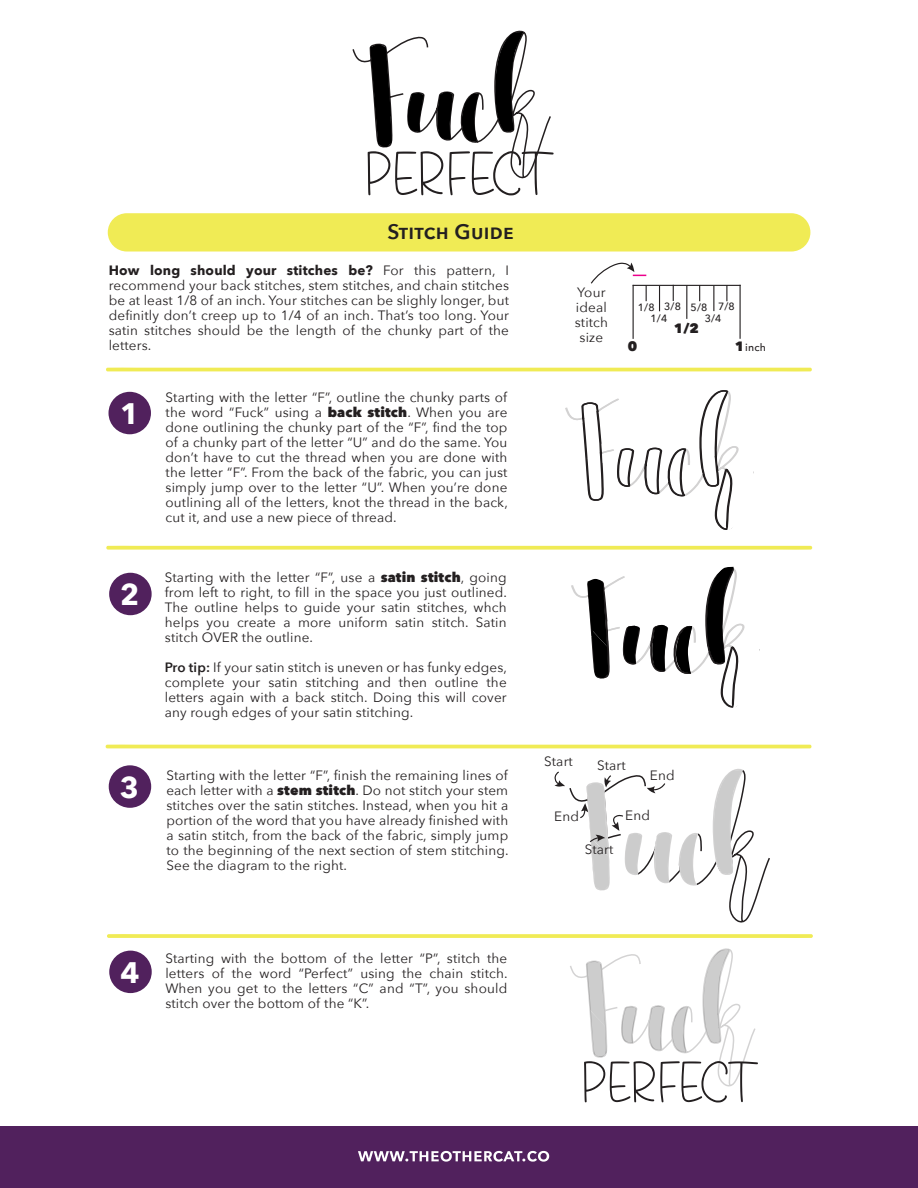
<style>
.page{position:relative;width:918px;height:1188px;background:#fff}
.page>*{position:absolute;margin:0;border:0;box-sizing:border-box;transform-origin:0 0}
.t1{font:700 29.55px "Avenir Next";color:#fff}
.t2{font:600 21px "Avenir Next";letter-spacing:.01em;color:#231f20}
.t3{font:13.5px/15px "Avenir Next";letter-spacing:.01em;color:#231f20;text-align:justify}
.t4{font:800 13.5px "Avenir Next";color:#231f20}
.t5{font:500 10.5px "Avenir Next";color:#231f20}
.s1{font-weight:700}
.s2{font-weight:800}
.s3{font-weight:600}
</style>
<div class="page">
<div style="left:0;top:1127px;width:918px;height:61px;background:#51215d"></div>
<div style="left:108px;top:213px;width:702px;height:39px;background:#f0eb55;border-radius:19px"></div>
<svg style="left:358px;top:1151px;width:191px;height:11px"></svg>
<div style="left:109px;top:392px;width:42px;height:42px;background:#51215d;border-radius:50%"></div>
<svg style="left:565px;top:390px;width:189px;height:140px"></svg>
<div style="left:109px;top:573px;width:43px;height:42px;background:#51215d;border-radius:50%"></div>
<div style="left:109px;top:951px;width:43px;height:42px;background:#51215d;border-radius:50%"></div>
<svg style="left:570px;top:948px;width:188px;height:154px"></svg>
<svg style="left:106px;top:546px;width:707px;height:4px;background:#f1ed66"></svg>
<svg style="left:351px;top:30px;width:203px;height:184px"></svg>
<svg style="left:571px;top:566px;width:189px;height:142px"></svg>
<svg style="left:105px;top:745px;width:707px;height:4px;background:#f2ed6e"></svg>
<svg style="left:107px;top:765px;width:706px;height:173px"></svg>
<svg style="left:106px;top:368px;width:706px;height:4px;background:#f2ed6d"></svg>
<hr style="left:633px;top:285px;width:108px;height:1px;background:#231f20">
<hr style="left:633px;top:285px;width:1px;height:54px;background:#231f20">
<hr style="left:740px;top:285px;width:1px;height:54px;background:#231f20">
<hr style="left:686px;top:285px;width:1px;height:34px;background:#231f20">
<svg style="left:659px;top:286px;width:1px;height:25px"></svg>
<svg style="left:713px;top:286px;width:1px;height:25px"></svg>
<svg style="left:673px;top:286px;width:1px;height:15px"></svg>
<svg style="left:699px;top:286px;width:1px;height:15px"></svg>
<svg style="left:726px;top:286px;width:1px;height:15px"></svg>
<svg style="left:591px;top:263px;width:56px;height:38px"></svg>
<h2 class="t2" style="left:387px;top:214px;width:128px">STITCH GUIDE</h2>
<p class="t3" style="left:109px;top:262px;width:402px"><span class="s1">How long should your stitches be?</span> For this pattern, I recommend your back stitches, stem stitches, and chain stitches be at least 1/8 of an inch. Your stitches can be slighly longer, but definitly don’t creep up to 1/4 of an inch. That’s too long. Your satin stitches should be the length of the chunky part of the letters.</p>
<h1 class="t1" style="left:120px;top:388px;width:21px">1</h1>
<h1 class="t1" style="left:120px;top:569px;width:21px">2</h1>
<h1 class="t1" style="left:120px;top:762px;width:21px">3</h1>
<p class="t3" style="left:166px;top:389px;width:344px">Starting with the letter “F”, outline the chunky parts of the word “Fuck” using a <span class="s2">back stitch</span>. When you are done outlining the chunky part of the “F”, find the top of a chunky part of the letter “U” and do the same. You don’t have to cut the thread when you are done with the letter “F”. From the back of the fabric, you can just simply jump over to the letter “U”. When you’re done outlining all of the letters, knot the thread in the back, cut it, and use a new piece of thread.</p>
<p class="t3" style="left:165px;top:569px;width:344px">Starting with the letter “F”, use a <span class="s2">satin stitch</span>, going from left to right, to fill in the space you just outlined.<br>The outline helps to guide your satin stitches, whch helps you create a more uniform satin stitch. Satin stitch OVER the outline.</p>
<p class="t3" style="left:165px;top:659px;width:344px"><span class="s3">Pro tip:</span> If your satin stitch is uneven or has funky edges, complete your satin stitching and then outline the letters again with a back stitch. Doing this will cover any rough edges of your satin stitching.</p>
<p class="t3" style="left:166px;top:767px;width:344px">Starting with the letter “F”, finish the remaining lines of each letter with a <span class="s2">stem stitch</span>. Do not stitch your stem stitches over the satin stitches. Instead, when you hit a portion of the word that you have already finished with a satin stitch, from the back of the fabric, simply jump to the beginning of the next section of stem stitching.<br>See the diagram to the right.</p>
<h1 class="t1" style="left:120px;top:947px;width:21px">4</h1>
<p class="t3" style="left:165px;top:951px;width:344px">Starting with the bottom of the letter “P”, stitch the letters of the word “Perfect” using the chain stitch.<br>When you get to the letters “C” and “T”, you should stitch over the bottom of the “K”.</p>
<p class="t3" style="left:575px;top:284px;width:35px;text-align:center">Your ideal stitch size</p>
<p class="t5" style="left:638px;top:298px;width:98px">1/8 3/8 5/8 7/8</p>
<p class="t5" style="left:651px;top:310px;width:18px">1/4</p>
<p class="t5" style="left:705px;top:310px;width:18px">3/4</p>
<p class="t4" style="left:674px;top:320px;width:27px">1/2</p>
<p class="t4" style="left:628px;top:338px;width:11px">0</p>
<p class="t4" style="left:735px;top:338px;width:11px">1</p>
<p class="t5" style="left:745px;top:338px;width:22px">inch</p>
<p class="t3" style="left:544px;top:753px;width:30px">Start</p>
<p class="t3" style="left:554px;top:809px;width:26px">End</p>
<p class="t3" style="left:597px;top:758px;width:30px">Start</p>
<p class="t3" style="left:650px;top:767px;width:26px">End</p>
<p class="t3" style="left:625px;top:807px;width:26px">End</p>
<p class="t3" style="left:585px;top:842px;width:30px">Start</p>
</div>
